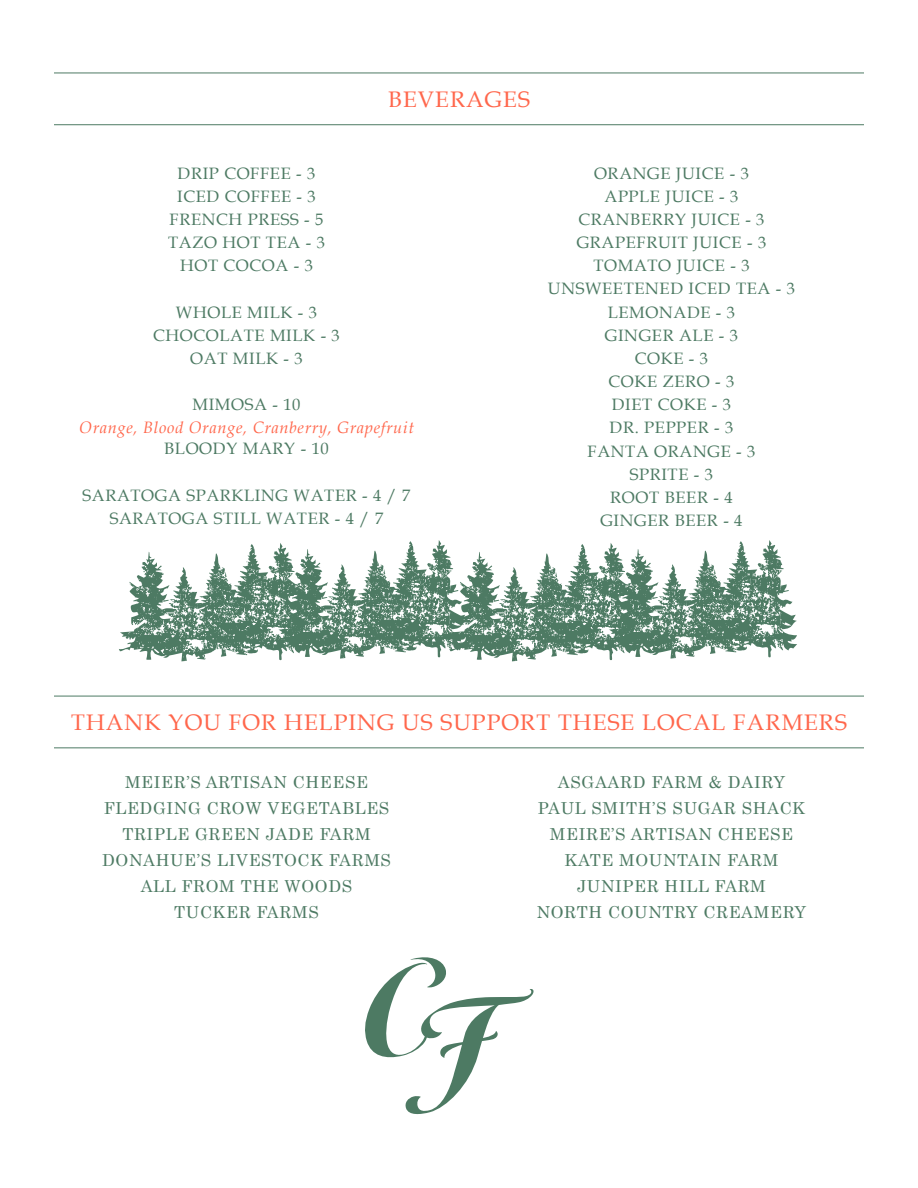
<style>
.page{position:relative;width:918px;height:1188px;background:#fff}
.page>*{position:absolute;margin:0;border:0;box-sizing:border-box;transform-origin:0 0}
.Section_Title_-_Oran{font:22.5px "Book Antiqua";letter-spacing:.05em;color:#ff674c}
.Menu_Item{font:16.5px "Book Antiqua";letter-spacing:.04em;color:#4d7a63}
.Menu_Item-2{font:16.5px "Century";letter-spacing:.04em;color:#4d7a63}
.Item_Description_W{font:italic 16.5px "Book Antiqua";letter-spacing:.04em;color:#ff674c}
</style>
<div class="page">
<hr style="left:54px;top:73px;width:810px;height:1px;background:#4d7a63">
<hr style="left:54px;top:124px;width:810px;height:1px;background:#4d7a63">
<svg style="left:119px;top:540px;width:678px;height:121px"></svg>
<hr style="left:54px;top:696px;width:810px;height:1px;background:#4d7a63">
<hr style="left:54px;top:747px;width:810px;height:1px;background:#4d7a63">
<svg style="left:365px;top:957px;width:169px;height:157px"></svg>
<p class="Section_Title_-_Oran" style="left:388px;top:84px;width:143px">BEVERAGES</p>
<p class="Menu_Item" style="left:178px;top:162px;width:139px">DRIP COFFEE - 3</p>
<p class="Menu_Item" style="left:177px;top:185px;width:140px">ICED COFFEE - 3</p>
<p class="Menu_Item" style="left:170px;top:208px;width:155px">FRENCH PRESS - 5</p>
<p class="Menu_Item" style="left:168px;top:231px;width:158px">TAZO HOT TEA - 3</p>
<p class="Menu_Item" style="left:180px;top:254px;width:135px">HOT COCOA - 3</p>
<p class="Menu_Item" style="left:176px;top:300px;width:143px">WHOLE MILK - 3</p>
<p class="Menu_Item" style="left:153px;top:324px;width:188px">CHOCOLATE MILK - 3</p>
<p class="Menu_Item" style="left:190px;top:347px;width:114px">OAT MILK - 3</p>
<p class="Menu_Item" style="left:192px;top:393px;width:110px">MIMOSA - 10</p>
<p class="Item_Description_W" style="left:79px;top:416px;width:336px">Orange, Blood Orange, Cranberry, Grapefruit</p>
<p class="Menu_Item" style="left:164px;top:437px;width:166px">BLOODY MARY - 10</p>
<p class="Menu_Item" style="left:83px;top:484px;width:330px">SARATOGA SPARKLING WATER - 4 / 7</p>
<p class="Menu_Item" style="left:110px;top:507px;width:275px">SARATOGA STILL WATER - 4 / 7</p>
<p class="Menu_Item" style="left:594px;top:162px;width:156px">ORANGE JUICE - 3</p>
<p class="Menu_Item" style="left:605px;top:185px;width:135px">APPLE JUICE - 3</p>
<p class="Menu_Item" style="left:578px;top:208px;width:188px">CRANBERRY JUICE - 3</p>
<p class="Menu_Item" style="left:577px;top:231px;width:191px">GRAPEFRUIT JUICE - 3</p>
<p class="Menu_Item" style="left:593px;top:254px;width:158px">TOMATO JUICE - 3</p>
<p class="Menu_Item" style="left:548px;top:277px;width:249px">UNSWEETENED ICED TEA - 3</p>
<p class="Menu_Item" style="left:608px;top:300px;width:129px">LEMONADE - 3</p>
<p class="Menu_Item" style="left:605px;top:324px;width:135px">GINGER ALE - 3</p>
<p class="Menu_Item" style="left:635px;top:347px;width:75px">COKE - 3</p>
<p class="Menu_Item" style="left:609px;top:370px;width:127px">COKE ZERO - 3</p>
<p class="Menu_Item" style="left:612px;top:393px;width:121px">DIET COKE - 3</p>
<p class="Menu_Item" style="left:610px;top:416px;width:125px">DR. PEPPER - 3</p>
<p class="Menu_Item" style="left:588px;top:439px;width:169px">FANTA ORANGE - 3</p>
<p class="Menu_Item" style="left:630px;top:463px;width:85px">SPRITE - 3</p>
<p class="Menu_Item" style="left:610px;top:486px;width:124px">ROOT BEER - 4</p>
<p class="Menu_Item" style="left:600px;top:509px;width:144px">GINGER BEER - 4</p>
<p class="Section_Title_-_Oran" style="left:71px;top:707px;width:777px">THANK YOU FOR HELPING US SUPPORT THESE LOCAL FARMERS</p>
<p class="Menu_Item-2" style="left:125px;top:768px;width:245px">MEIER’S ARTISAN CHEESE</p>
<p class="Menu_Item-2" style="left:104px;top:794px;width:287px">FLEDGING CROW VEGETABLES</p>
<p class="Menu_Item-2" style="left:122px;top:820px;width:250px">TRIPLE GREEN JADE FARM</p>
<p class="Menu_Item-2" style="left:102px;top:846px;width:291px">DONAHUE’S LIVESTOCK FARMS</p>
<p class="Menu_Item-2" style="left:141px;top:872px;width:213px">ALL FROM THE WOODS</p>
<p class="Menu_Item-2" style="left:174px;top:899px;width:146px">TUCKER FARMS</p>
<p class="Menu_Item-2" style="left:558px;top:768px;width:229px">ASGAARD FARM &amp; DAIRY</p>
<p class="Menu_Item-2" style="left:538px;top:794px;width:269px">PAUL SMITH’S SUGAR SHACK</p>
<p class="Menu_Item-2" style="left:550px;top:820px;width:245px">MEIRE’S ARTISAN CHEESE</p>
<p class="Menu_Item-2" style="left:565px;top:846px;width:215px">KATE MOUNTAIN FARM</p>
<p class="Menu_Item-2" style="left:577px;top:872px;width:190px">JUNIPER HILL FARM</p>
<p class="Menu_Item-2" style="left:537px;top:899px;width:271px">NORTH COUNTRY CREAMERY</p>
</div>
